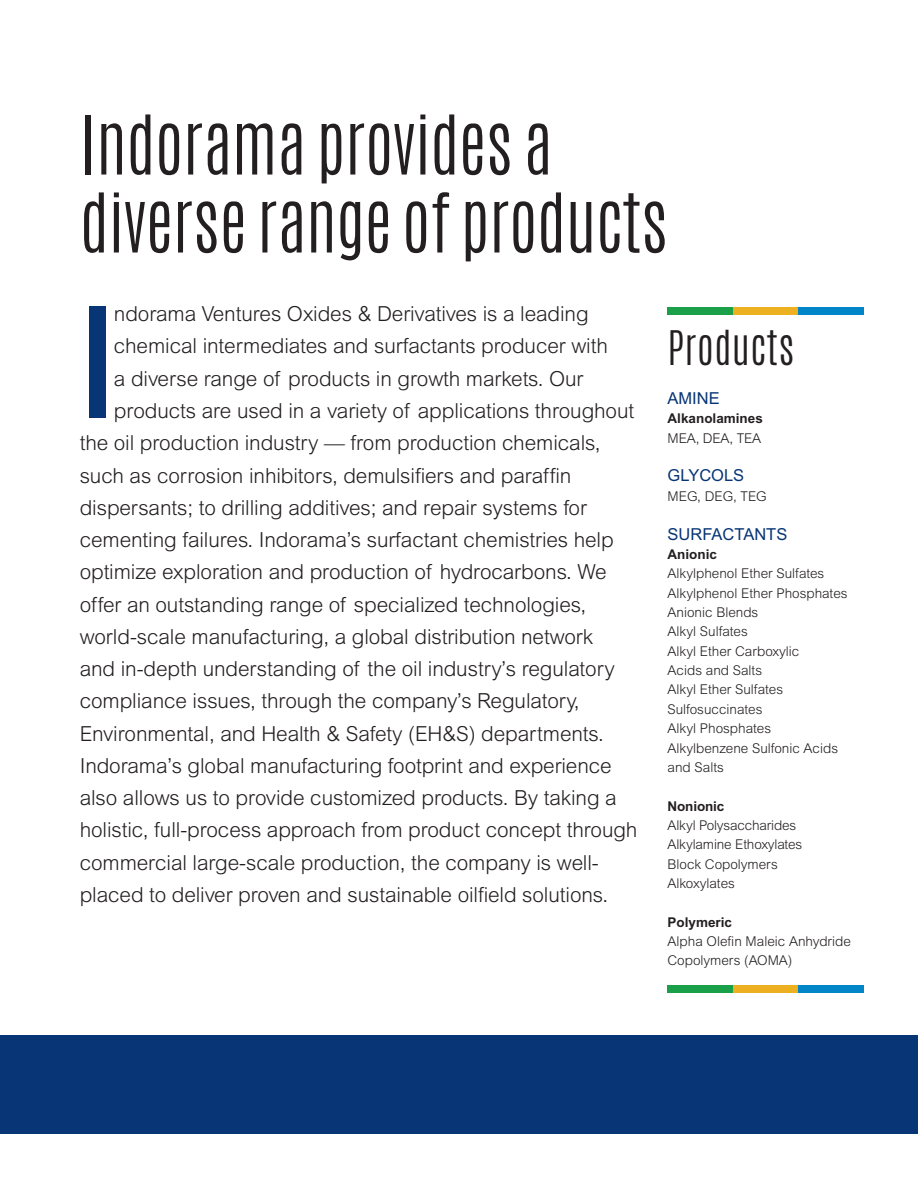
<style>
.page{position:relative;width:918px;height:1188px;background:#fff}
.page>*{position:absolute;margin:0;border:0;box-sizing:border-box;transform-origin:0 0}
.t1{font:700 129.75px "Antonio";color:#083575}
.t2{font:300 69px/78px "Antonio";letter-spacing:-.01em;color:#231f20}
.t3{font:300 40.5px "Antonio";letter-spacing:.01em;color:#231f20}
.t4{font:300 20.7px "Arial MT Std";letter-spacing:-.005em;color:#231f20}
.t5{font:16.5px "Arial";color:#083575}
.t6{font:300 13.5px/19.4px "Arial MT Std";color:#231f20}
.t7{font:700 13.5px "Arial";color:#231f20}
</style>
<div class="page">
<div style="left:0;top:1035px;width:918px;height:99px;background:#083575"></div>
<div style="left:668px;top:307px;width:65px;height:8px;background:#1aa049"></div>
<div style="left:733px;top:307px;width:66px;height:8px;background:#ecb021"></div>
<div style="left:799px;top:307px;width:65px;height:8px;background:#0085c8"></div>
<div style="left:668px;top:985px;width:65px;height:8px;background:#1aa049"></div>
<div style="left:733px;top:985px;width:66px;height:8px;background:#ecb021"></div>
<div style="left:799px;top:985px;width:65px;height:8px;background:#0085c8"></div>
<p class="t2" style="left:80px;top:109px;width:590px">Indorama provides a diverse range of products</p>
<p class="t1" style="left:80px;top:297px;width:37px">I</p>
<p class="t4" style="left:114px;top:306px;width:476px">ndorama Ventures Oxides &amp; Derivatives is a leading</p>
<p class="t4" style="left:114px;top:339px;width:495px">chemical intermediates and surfactants producer with</p>
<p class="t4" style="left:114px;top:371px;width:471px">a diverse range of products in growth markets. Our</p>
<p class="t4" style="left:114px;top:403px;width:522px">products are used in a variety of applications throughout</p>
<p class="t4" style="left:80px;top:435px;width:522px">the oil production industry — from production chemicals,</p>
<p class="t4" style="left:80px;top:468px;width:493px">such as corrosion inhibitors, demulsifiers and paraffin</p>
<p class="t4" style="left:80px;top:500px;width:509px">dispersants; to drilling additives; and repair systems for</p>
<p class="t4" style="left:80px;top:532px;width:536px">cementing failures. Indorama’s surfactant chemistries help</p>
<p class="t4" style="left:80px;top:564px;width:528px">optimize exploration and production of hydrocarbons. We</p>
<p class="t4" style="left:80px;top:597px;width:508px">offer an outstanding range of specialized technologies,</p>
<p class="t4" style="left:80px;top:629px;width:515px">world-scale manufacturing, a global distribution network</p>
<p class="t4" style="left:80px;top:661px;width:537px">and in-depth understanding of the oil industry’s regulatory</p>
<p class="t4" style="left:80px;top:694px;width:502px">compliance issues, through the company’s Regulatory,</p>
<p class="t4" style="left:80px;top:726px;width:526px">Environmental, and Health &amp; Safety (EH&amp;S) departments.</p>
<p class="t4" style="left:80px;top:758px;width:534px">Indorama’s global manufacturing footprint and experience</p>
<p class="t4" style="left:80px;top:790px;width:539px">also allows us to provide customized products. By taking a</p>
<p class="t4" style="left:80px;top:823px;width:559px">holistic, full-process approach from product concept through</p>
<p class="t4" style="left:80px;top:855px;width:521px">commercial large-scale production, the company is well-</p>
<p class="t4" style="left:80px;top:887px;width:530px">placed to deliver proven and sustainable oilfield solutions.</p>
<p class="t3" style="left:668px;top:330px;width:129px">Products</p>
<p class="t5" style="left:668px;top:392px;width:54px">AMINE</p>
<p class="t7" style="left:668px;top:414px;width:97px">Alkanolamines</p>
<p class="t6" style="left:668px;top:430px;width:95px">MEA, DEA, TEA</p>
<p class="t5" style="left:668px;top:470px;width:78px">GLYCOLS</p>
<p class="t6" style="left:668px;top:488px;width:101px">MEG, DEG, TEG</p>
<p class="t5" style="left:668px;top:528px;width:121px">SURFACTANTS</p>
<p class="t7" style="left:668px;top:549px;width:51px">Anionic</p>
<p class="t6" style="left:668px;top:565px;width:182px">Alkylphenol Ether Sulfates<br>Alkylphenol Ether Phosphates</p>
<p class="t6" style="left:668px;top:604px;width:92px">Anionic Blends</p>
<p class="t6" style="left:668px;top:623px;width:82px">Alkyl Sulfates</p>
<p class="t6" style="left:668px;top:643px;width:133px">Alkyl Ether Carboxylic</p>
<p class="t6" style="left:668px;top:662px;width:96px">Acids and Salts</p>
<p class="t6" style="left:668px;top:681px;width:117px">Alkyl Ether Sulfates</p>
<p class="t6" style="left:668px;top:701px;width:96px">Sulfosuccinates</p>
<p class="t6" style="left:668px;top:720px;width:105px">Alkyl Phosphates</p>
<p class="t6" style="left:668px;top:739px;width:172px">Alkylbenzene Sulfonic Acids</p>
<p class="t6" style="left:668px;top:759px;width:58px">and Salts</p>
<p class="t7" style="left:668px;top:801px;width:58px">Nonionic</p>
<p class="t6" style="left:668px;top:817px;width:130px">Alkyl Polysaccharides</p>
<p class="t6" style="left:668px;top:836px;width:136px">Alkylamine Ethoxylates</p>
<p class="t6" style="left:668px;top:855px;width:112px">Block Copolymers</p>
<p class="t6" style="left:668px;top:875px;width:69px">Alkoxylates</p>
<p class="t7" style="left:668px;top:917px;width:66px">Polymeric</p>
<p class="t6" style="left:668px;top:933px;width:185px">Alpha Olefin Maleic Anhydride<br>Copolymers (AOMA)</p>
</div>
